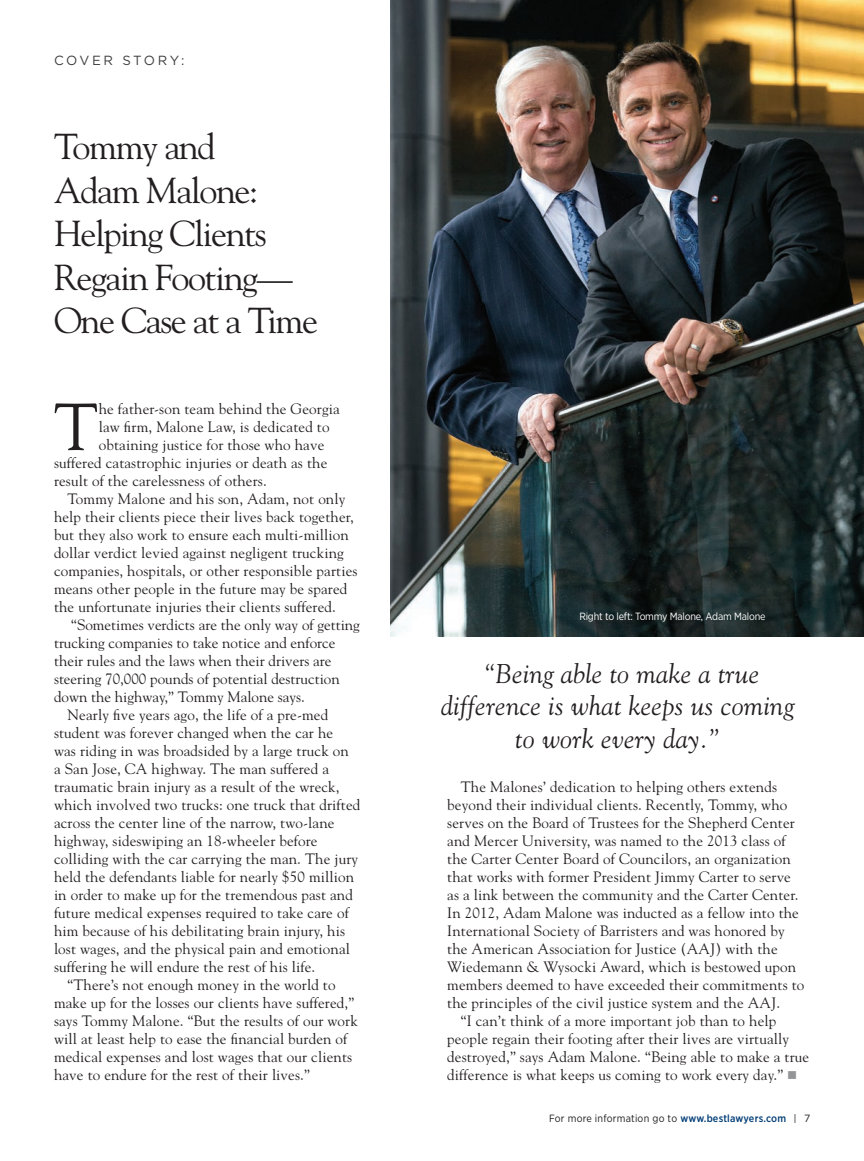
<style>
.page{position:relative;width:864px;height:1161px;background:#fff}
.page>*{position:absolute;margin:0;border:0;box-sizing:border-box;transform-origin:0 0}
.t1{font:66.15px "Goudy";color:#231f20}
.t2{font:36px/43.5px "Goudy";letter-spacing:-.04em;color:#231f20}
.t3{font:italic 27px/32.4px "Goudy";letter-spacing:.01em;color:#231f20;text-align:center}
.t4{font:15px/18px "Goudy";letter-spacing:.01em;color:#231f20}
.t5{font:13.2px "Gotham";letter-spacing:.185em;color:#3e3e3f}
.t6{font:10.5px "Gotham Narrow";letter-spacing:.02em;color:#231f20}
.LawFirm_Name{font:10.5px "Gotham Narrow";letter-spacing:-.02em;color:#fff}
.s1{color:#939598}
.s2{font-weight:500;color:#003d76}
.s3{font-family:"Goudy";font-size:12px}
.s4{font-family:"Gotham"}
</style>
<div class="page">
<img style="left:391px;top:0;width:473px;height:637px">
<p class="t5" style="left:54px;top:51px;width:132px">COVER STORY:</p>
<p class="t2" style="left:54px;top:124px;width:266px">Tommy and<br>Adam Malone:<br>Helping Clients<br>Regain Footing—<br>One Case at a Time</p>
<p class="t1" style="left:54px;top:386px;width:46px">T</p>
<p class="t4" style="left:99px;top:399px;width:243px">he father-son team behind the Georgia</p>
<p class="t4" style="left:99px;top:417px;width:232px">law firm, Malone Law, is dedicated to</p>
<p class="t4" style="left:99px;top:435px;width:227px">obtaining justice for those who have</p>
<p class="t4" style="left:54px;top:453px;width:275px">suffered catastrophic injuries or death as the</p>
<p class="t4" style="left:54px;top:471px;width:214px">result of the carelessness of others.</p>
<p class="t4" style="left:54px;top:489px;width:305px;text-indent:14px">Tommy Malone and his son, Adam, not only help their clients piece their lives back together, but they also work to ensure each multi-million dollar verdict levied against negligent trucking companies, hospitals, or other responsible parties means other people in the future may be spared the unfortunate injuries their clients suffered.</p>
<p class="t4" style="left:54px;top:615px;width:307px;text-indent:17px">“Sometimes verdicts are the only way of getting trucking companies to take notice and enforce their rules and the laws when their drivers are steering 70,000 pounds of potential destruction down the highway,” Tommy Malone says.</p>
<p class="t4" style="left:54px;top:705px;width:308px;text-indent:14px">Nearly five years ago, the life of a pre-med student was forever changed when the car he<br>was riding in was broadsided by a large truck on<br>a San Jose, CA highway. The man suffered a traumatic brain injury as a result of the wreck, which involved two trucks: one truck that drifted across the center line of the narrow, two-lane highway, sideswiping an 18-wheeler before colliding with the car carrying the man. The jury held the defendants liable for nearly $50 million in order to make up for the tremendous past and future medical expenses required to take care of him because of his debilitating brain injury, his lost wages, and the physical pain and emotional suffering he will endure the rest of his life.</p>
<p class="t4" style="left:54px;top:975px;width:305px;text-indent:14px">“There’s not enough money in the world to make up for the losses our clients have suffered,” says Tommy Malone. “But the results of our work will at least help to ease the financial burden of medical expenses and lost wages that our clients have to endure for the rest of their lives.”</p>
<p class="LawFirm_Name" style="left:579px;top:610px;width:188px">Right to left: Tommy Malone, Adam Malone</p>
<p class="t3" style="left:441px;top:657px;width:355px">“Being able to make a true difference is what keeps us coming to work every day.”</p>
<p class="t4" style="left:447px;top:777px;width:359px;text-indent:14px">The Malones’ dedication to helping others extends beyond their individual clients. Recently, Tommy, who serves on the Board of Trustees for the Shepherd Center and Mercer University, was named to the 2013 class of the Carter Center Board of Councilors, an organization that works with former President Jimmy Carter to serve as a link between the community and the Carter Center.<br>In 2012, Adam Malone was inducted as a fellow into the International Society of Barristers and was honored by the American Association for Justice (AAJ) with the Wiedemann &amp; Wysocki Award, which is bestowed upon members deemed to have exceeded their commitments to the principles of the civil justice system and the AAJ.</p>
<p class="t4" style="left:447px;top:1011px;width:363px;text-indent:14px">“I can’t think of a more important job than to help people regain their footing after their lives are virtually destroyed,” says Adam Malone. “Being able to make a true difference is what keeps us coming to work every day.” <span class="s1">■</span></p>
<p class="t6" style="left:549px;top:1111px;width:263px">For more information go to <span class="s2">www.bestlawyers.com</span> <span class="s3">|</span> <span class="s4">7</span></p>
</div>
